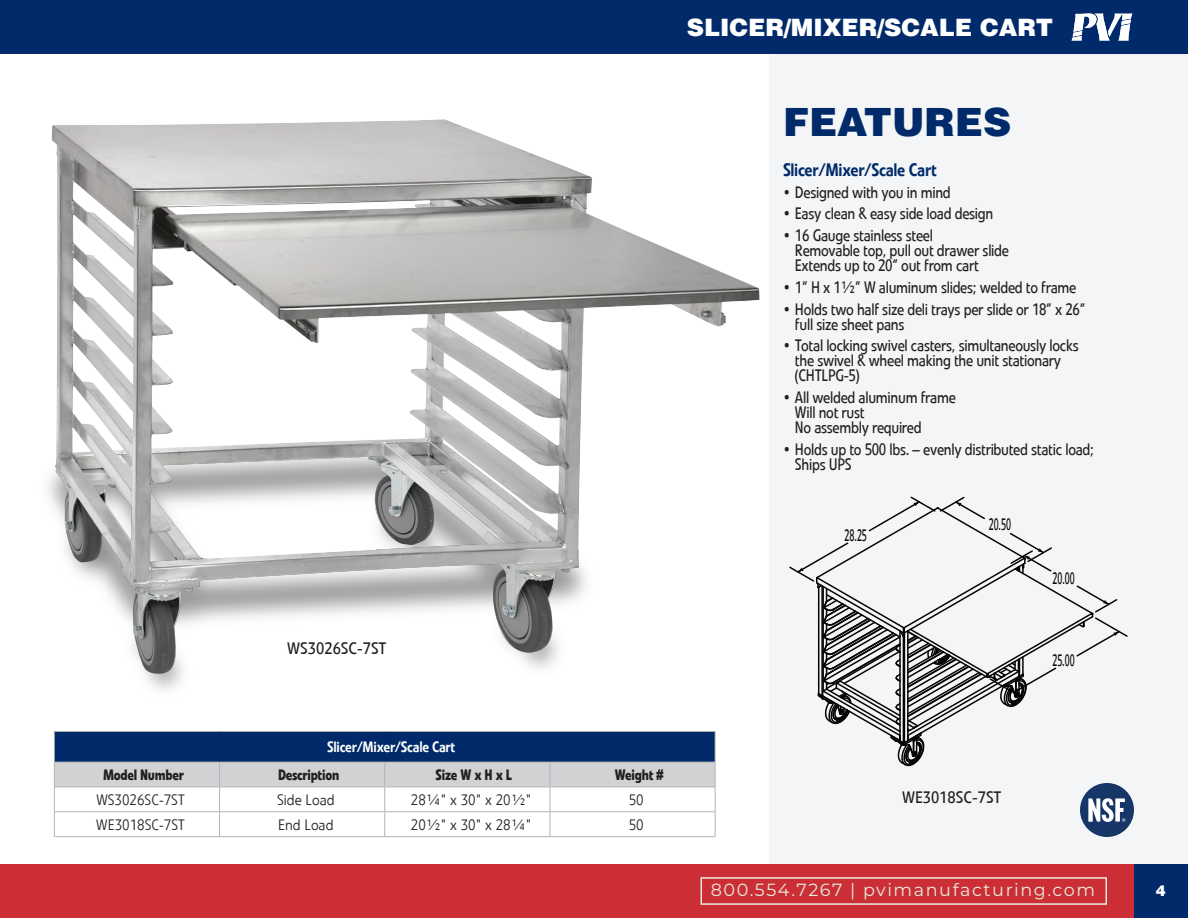
<style>
.page{position:relative;width:1188px;height:918px;background:#fff}
.page>*{position:absolute;margin:0;border:0;box-sizing:border-box;transform-origin:0 0}
.t1{font:900 39px "Helvetica LT";color:#002a69}
.t2{font:900 24px "Helvetica LT";color:#fff}
.t3{font:500 18px "Veto Com";letter-spacing:-.02em;color:#002a69;scale:.9 1}
.t4{font:17.55px "Montserrat";letter-spacing:.09em;color:#e8eade}
.t5{font:16.5px/15px "Veto Com";letter-spacing:-.02em;color:#231f20;scale:.9 1}
.t6{font:16.5px "Veto Com";color:#231f20}
.t7{font:16.5px "Veto Com";color:#040503;scale:.61 1}
.t8{font:300 15px "Veto Com";color:#231f20}
.t9{font:700 15px "Veto Com";letter-spacing:-.02em;color:#231f20;scale:.85 1}
.t10{font:500 15px "Veto Com";letter-spacing:-.02em;color:#fff;scale:.9 1}
.t11{font:900 15px "Helvetica LT Std";color:#fff}
</style>
<div class="page">
<div style="left:770px;top:0;width:418px;height:918px;background:#f4f5f6"></div>
<img style="left:48px;top:81px;width:722px;height:617px">
<svg style="left:789px;top:496px;width:339px;height:271px"></svg>
<div style="left:0;top:864px;width:1134px;height:54px;background:#cb2f35"></div>
<div style="left:1134px;top:864px;width:54px;height:54px;background:#002a69"></div>
<div style="left:0;top:0;width:1188px;height:54px;background:#002a69"></div>
<svg style="left:1072px;top:14px;width:60px;height:26px"></svg>
<div style="left:700px;top:877px;width:407px;height:28px;border:2px solid #e8eade"></div>
<div style="left:54px;top:731px;width:661px;height:31px;background:#002a69"></div>
<svg style="left:54px;top:763px;width:662px;height:73px"></svg>
<hr style="left:54px;top:836px;width:166px;height:1px;background:#b2b3b7">
<hr style="left:220px;top:836px;width:165px;height:1px;background:#b2b3b7">
<hr style="left:385px;top:836px;width:165px;height:1px;background:#b2b3b7">
<hr style="left:550px;top:836px;width:166px;height:1px;background:#b2b3b7">
<hr style="left:54px;top:731px;width:166px;height:1px;background:#b2b3b7">
<hr style="left:54px;top:732px;width:1px;height:30px;background:#b2b3b7">
<hr style="left:220px;top:731px;width:165px;height:1px;background:#b2b3b7">
<hr style="left:385px;top:731px;width:165px;height:1px;background:#b2b3b7">
<hr style="left:550px;top:731px;width:166px;height:1px;background:#b2b3b7">
<hr style="left:715px;top:732px;width:1px;height:30px;background:#b2b3b7">
<hr style="left:54px;top:762px;width:166px;height:1px;background:#b2b3b7">
<hr style="left:220px;top:762px;width:165px;height:1px;background:#b2b3b7">
<hr style="left:385px;top:762px;width:165px;height:1px;background:#b2b3b7">
<hr style="left:550px;top:762px;width:166px;height:1px;background:#b2b3b7">
<div style="left:1080px;top:783px;width:54px;height:54px;background:#163668;border-radius:50%"></div>
<svg style="left:1088px;top:798px;width:37px;height:24px"></svg>
<p class="t6" style="left:287px;top:638px;width:101px">WS3026SC-7ST</p>
<h2 class="t2" style="left:687px;top:11px;width:368px">SLICER/MIXER/SCALE CART</h2>
<h1 class="t1" style="left:783px;top:97px;width:230px">FEATURES</h1>
<p class="t3" style="left:783px;top:159px;width:172px">Slicer/Mixer/Scale Cart</p>
<p class="t5" style="left:783px;top:185px;width:188px">• Designed with you in mind</p>
<p class="t5" style="left:783px;top:206px;width:235px">• Easy clean &amp; easy side load design</p>
<p class="t5" style="left:795px;top:228px;width:239px;text-indent:-12px">• 16 Gauge stainless steel<br>Removable top, pull out drawer slide<br>Extends up to 20” out from cart</p>
<p class="t5" style="left:783px;top:280px;width:328px">• 1” H x 1½” W aluminum slides; welded to frame</p>
<p class="t5" style="left:795px;top:302px;width:324px;text-indent:-12px">• Holds two half size deli trays per slide or 18” x 26” full size sheet pans</p>
<p class="t5" style="left:795px;top:338px;width:317px;text-indent:-12px">• Total locking swivel casters, simultaneously locks the swivel &amp; wheel making the unit stationary (CHTLPG-5)</p>
<p class="t5" style="left:795px;top:390px;width:180px;text-indent:-12px">• All welded aluminum frame<br>Will not rust<br>No assembly required</p>
<p class="t5" style="left:795px;top:442px;width:334px;text-indent:-12px">• Holds up to 500 lbs. – evenly distributed static load;<br>Ships UPS</p>
<p class="t7" style="left:845px;top:525px;width:38px">28.25</p>
<p class="t7" style="left:989px;top:514px;width:38px">20.50</p>
<p class="t7" style="left:1053px;top:568px;width:38px">20.00</p>
<p class="t7" style="left:1052px;top:650px;width:38px">25.00</p>
<p class="t10" style="left:327px;top:738px;width:144px">Slicer/Mixer/Scale Cart</p>
<p class="t9" style="left:103px;top:765px;width:97px">Model Number</p>
<p class="t9" style="left:278px;top:765px;width:74px">Description</p>
<p class="t9" style="left:436px;top:765px;width:91px">Size W x H x L</p>
<p class="t9" style="left:615px;top:765px;width:59px">Weight #</p>
<p class="t8" style="left:96px;top:791px;width:90px">WS3026SC-7ST</p>
<p class="t8" style="left:277px;top:791px;width:59px">Side Load</p>
<p class="t8" style="left:411px;top:791px;width:122px">28¼" x 30" x 20½"</p>
<p class="t8" style="left:629px;top:791px;width:16px">50</p>
<p class="t8" style="left:96px;top:816px;width:90px">WE3018SC-7ST</p>
<p class="t8" style="left:278px;top:816px;width:57px">End Load</p>
<p class="t8" style="left:411px;top:816px;width:122px">20½" x 30" x 28¼"</p>
<p class="t8" style="left:629px;top:816px;width:16px">50</p>
<p class="t6" style="left:902px;top:788px;width:101px">WE3018SC-7ST</p>
<p class="t4" style="left:711px;top:878px;width:386px">800.554.7267 | pvimanufacturing.com</p>
<p class="t11" style="left:1156px;top:881px;width:12px">4</p>
</div>
